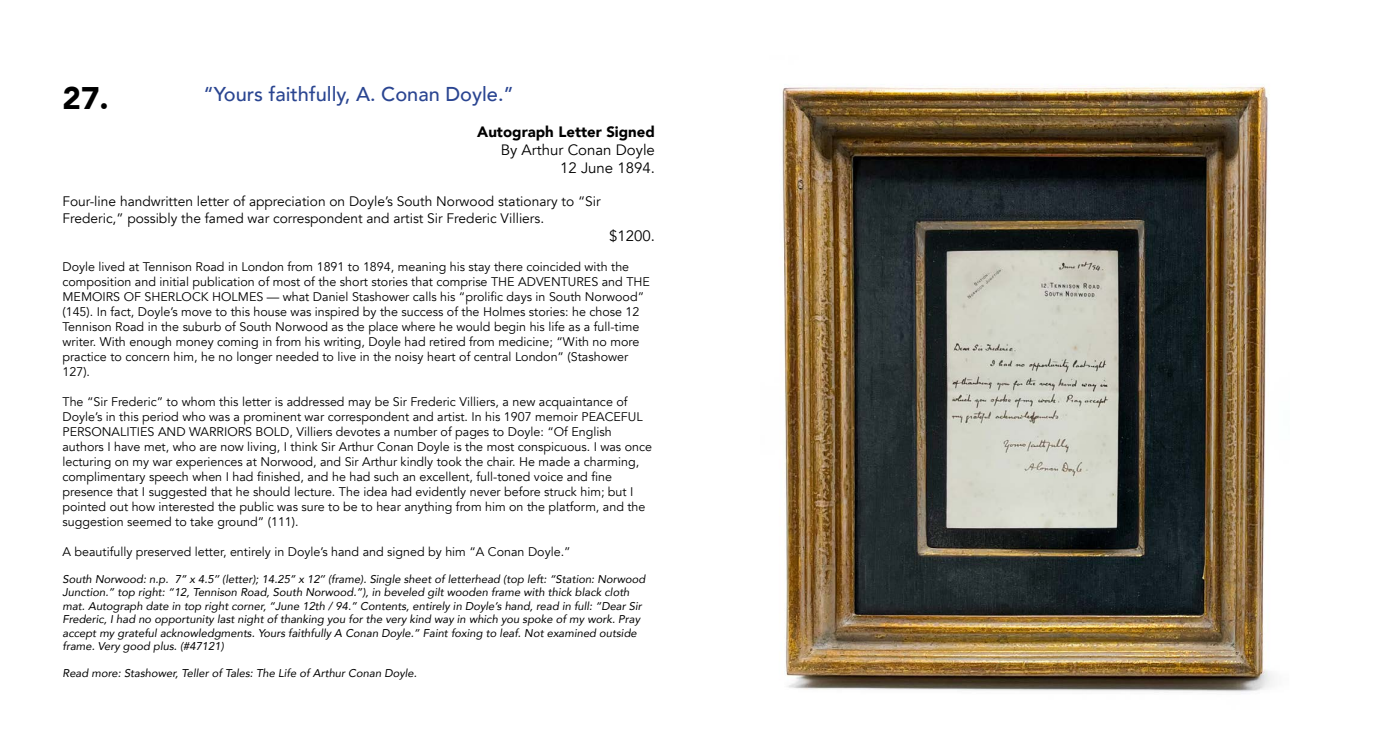
<style>
.page{position:relative;width:1375px;height:750px;background:#fff}
.page>*{position:absolute;margin:0;border:0;box-sizing:border-box;transform-origin:0 0}
.t1{font:900 31.25px "Avenir";color:#000}
.Headline_E-Cat{font:500 20px "Avenir";color:#2a4591}
.Titles_E-Cat{font:900 15px "Avenir";color:#000}
.Author_Etc__E-Cat{font:15px "Avenir";color:#000}
.Date_E-Cat{font:15px "Avenir";color:#000}
.Price_E-Cat{font:15px "Avenir";color:#000}
.Pitch_E-Cat{font:13.75px/16.5px "Avenir";color:#000}
.Story_E-Cat{font:12.5px/15px "Avenir";color:#000}
.Story_Blank_E-Cat{font:12.5px/15px "Avenir";color:#000}
.Fine_Print_E-Cat{font:italic 11.25px/13.5px "Avenir";color:#000}
</style>
<div class="page">
<img style="left:782px;top:84px;width:492px;height:608px">
<p class="Headline_E-Cat" style="left:203px;top:77px;width:312px">“Yours faithfully, A. Conan Doyle.”</p>
<p class="Titles_E-Cat" style="left:477px;top:119px;width:179px">Autograph Letter Signed</p>
<p class="Author_Etc__E-Cat" style="left:501px;top:141px;width:156px">By Arthur Conan Doyle</p>
<p class="Date_E-Cat" style="left:560px;top:159px;width:96px">12 June 1894.</p>
<p class="Pitch_E-Cat" style="left:62px;top:194px;width:540px">Four-line handwritten letter of appreciation on Doyle’s South Norwood stationary to “Sir<br>Frederic,” possibly the famed war correspondent and artist Sir Frederic Villiers.</p>
<p class="Price_E-Cat" style="left:609px;top:227px;width:47px">$1200.</p>
<p class="Story_Blank_E-Cat" style="left:62px;top:259px;width:589px">Doyle lived at Tennison Road in London from 1891 to 1894, meaning his stay there coincided with the composition and initial publication of most of the short stories that comprise THE ADVENTURES and THE MEMOIRS OF SHERLOCK HOLMES — what Daniel Stashower calls his “prolific days in South Norwood” (145). In fact, Doyle’s move to this house was inspired by the success of the Holmes stories: he chose 12<br>Tennison Road in the suburb of South Norwood as the place where he would begin his life as a full-time writer. With enough money coming in from his writing, Doyle had retired from medicine; “With no more practice to concern him, he no longer needed to live in the noisy heart of central London” (Stashower 127).</p>
<p class="Story_E-Cat" style="left:62px;top:394px;width:591px">The “Sir Frederic” to whom this letter is addressed may be Sir Frederic Villiers, a new acquaintance of Doyle’s in this period who was a prominent war correspondent and artist. In his 1907 memoir PEACEFUL PERSONALITIES AND WARRIORS BOLD, Villiers devotes a number of pages to Doyle: “Of English authors I have met, who are now living, I think Sir Arthur Conan Doyle is the most conspicuous. I was once lecturing on my war experiences at Norwood, and Sir Arthur kindly took the chair. He made a charming, complimentary speech when I had finished, and he had such an excellent, full-toned voice and fine presence that I suggested that he should lecture. The idea had evidently never before struck him; but I pointed out how interested the public was sure to be to hear anything from him on the platform, and the suggestion seemed to take ground” (111).</p>
<p class="Story_E-Cat" style="left:62px;top:544px;width:510px">A beautifully preserved letter, entirely in Doyle’s hand and signed by him “A Conan Doyle.”</p>
<p class="Fine_Print_E-Cat" style="left:62px;top:572px;width:585px">South Norwood: n.p. 7’’ x 4.5’’ (letter); 14.25’’ x 12’’ (frame). Single sheet of letterhead (top left: “Station: Norwood Junction.” top right: “12, Tennison Road, South Norwood.”), in beveled gilt wooden frame with thick black cloth mat. Autograph date in top right corner, “June 12th / 94.” Contents, entirely in Doyle’s hand, read in full: “Dear Sir Frederic, I had no opportunity last night of thanking you for the very kind way in which you spoke of my work. Pray accept my grateful acknowledgments. Yours faithfully A Conan Doyle.” Faint foxing to leaf. Not examined outside frame. Very good plus. (#47121)</p>
<p class="Fine_Print_E-Cat" style="left:62px;top:667px;width:356px">Read more: Stashower, Teller of Tales: The Life of Arthur Conan Doyle.</p>
<p class="t1" style="left:62px;top:71px;width:48px">27.</p>
</div>
